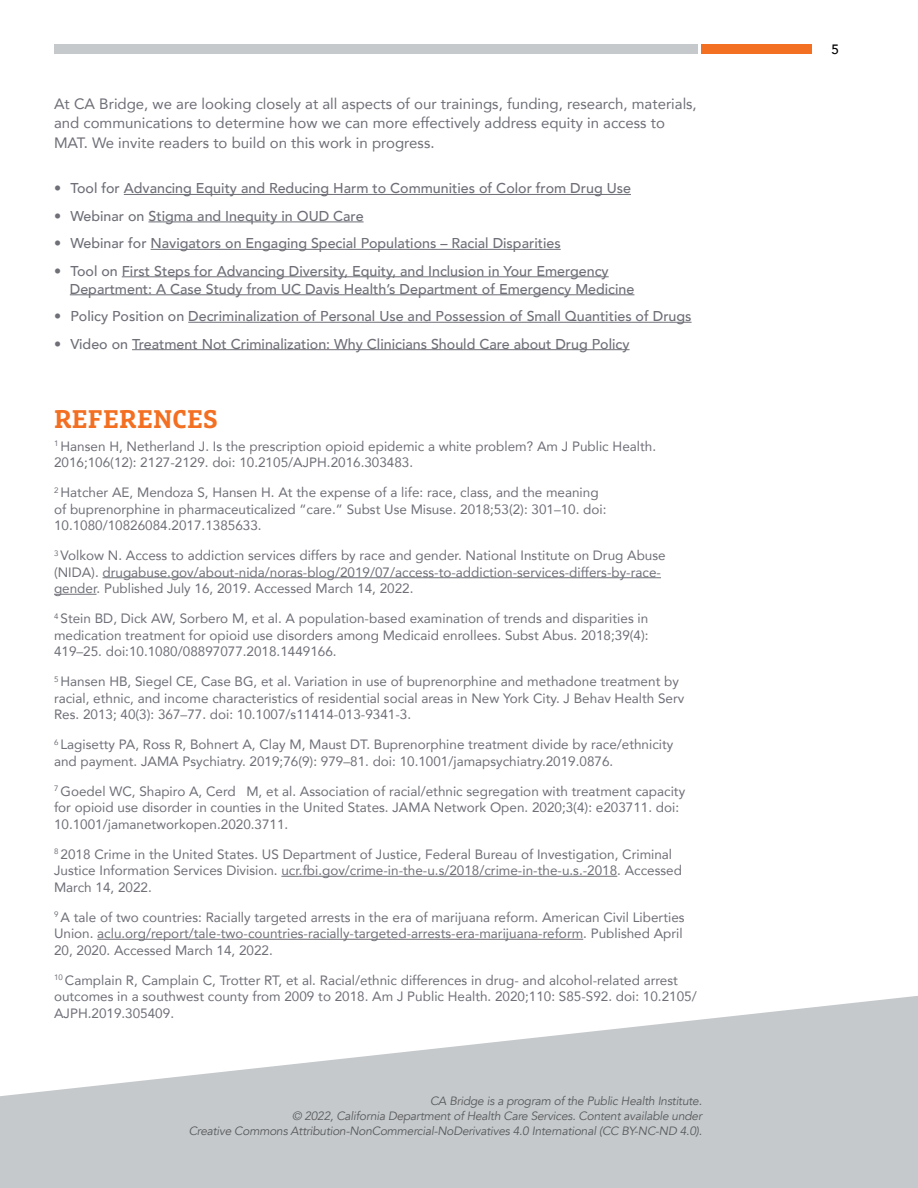
<style>
.page{position:relative;width:918px;height:1188px;background:#fff}
.page>*{position:absolute;margin:0;border:0;box-sizing:border-box;transform-origin:0 0}
.t1{font:700 25.5px "Marselis Slab Pro";letter-spacing:.01em;color:#f36f21}
.t2{font:15px/19.5px "Avenir";color:#6e6f77}
.t3{font:500 14.25px/18px "Avenir";color:#6e6f77}
.t4{font:13.5px/16.5px "Avenir";color:#6e6f77}
.t5{font:500 13.5px "Avenir";color:#000}
.t6{font:italic 12px/15px "Avenir";letter-spacing:-.02em;color:#58595b;text-align:right}
</style>
<div class="page">
<div style="left:54px;top:44px;width:644px;height:10px;background:#c5c9cb"></div>
<div style="left:702px;top:44px;width:110px;height:10px;background:#f36f21"></div>
<hr style="left:103px;top:577px;width:558px;height:1px;background:#6e6f77">
<hr style="left:54px;top:594px;width:43px;height:1px;background:#6e6f77">
<hr style="left:281px;top:876px;width:336px;height:1px;background:#6e6f77">
<hr style="left:97px;top:939px;width:486px;height:1px;background:#6e6f77">
<svg style="left:0;top:996px;width:918px;height:192px;fill:#c5c9cb"></svg>
<hr style="left:124px;top:194px;width:507px;height:1px;background:#6e6f77">
<hr style="left:148px;top:222px;width:216px;height:1px;background:#6e6f77">
<hr style="left:151px;top:249px;width:410px;height:1px;background:#6e6f77">
<hr style="left:122px;top:276px;width:487px;height:1px;background:#6e6f77">
<hr style="left:70px;top:294px;width:564px;height:1px;background:#6e6f77">
<hr style="left:188px;top:322px;width:504px;height:1px;background:#6e6f77">
<hr style="left:132px;top:349px;width:498px;height:1px;background:#6e6f77">
<p class="t2" style="left:54px;top:94px;width:644px">At CA Bridge, we are looking closely at all aspects of our trainings, funding, research, materials, and communications to determine how we can more effectively address equity in access to<br>MAT. We invite readers to build on this work in progress.</p>
<p class="t3" style="left:54px;top:179px;width:578px">• Tool for Advancing Equity and Reducing Harm to Communities of Color from Drug Use</p>
<p class="t3" style="left:54px;top:206px;width:311px">• Webinar on Stigma and Inequity in OUD Care</p>
<p class="t3" style="left:54px;top:234px;width:508px">• Webinar for Navigators on Engaging Special Populations – Racial Disparities</p>
<p class="t3" style="left:70px;top:261px;width:566px;text-indent:-16px">• Tool on First Steps for Advancing Diversity, Equity, and Inclusion in Your Emergency<br>Department: A Case Study from UC Davis Health’s Department of Emergency Medicine</p>
<p class="t3" style="left:54px;top:306px;width:639px">• Policy Position on Decriminalization of Personal Use and Possession of Small Quantities of Drugs</p>
<p class="t3" style="left:54px;top:334px;width:577px">• Video on Treatment Not Criminalization: Why Clinicians Should Care about Drug Policy</p>
<h1 class="t1" style="left:54px;top:403px;width:165px">REFERENCES</h1>
<p class="t4" style="left:54px;top:437px;width:604px"><sup>1</sup> Hansen H, Netherland J. Is the prescription opioid epidemic a white problem? Am J Public Health.<br>2016;106(12): 2127-2129. doi: 10.2105/AJPH.2016.303483.</p>
<p class="t4" style="left:54px;top:484px;width:554px"><sup>2</sup> Hatcher AE, Mendoza S, Hansen H. At the expense of a life: race, class, and the meaning of buprenorphine in pharmaceuticalized “care.” Subst Use Misuse. 2018;53(2): 301–10. doi:<br>10.1080/10826084.2017.1385633.</p>
<p class="t4" style="left:54px;top:547px;width:613px"><sup>3</sup> Volkow N. Access to addiction services differs by race and gender. National Institute on Drug Abuse (NIDA). drugabuse.gov/about-nida/noras-blog/2019/07/access-to-addiction-services-differs-by-race&shy;gender. Published July 16, 2019. Accessed March 14, 2022.</p>
<p class="t4" style="left:54px;top:610px;width:596px;text-align:justify"><sup>4</sup> Stein BD, Dick AW, Sorbero M, et al. A population-based examination of trends and disparities in medication treatment for opioid use disorders among Medicaid enrollees. Subst Abus. 2018;39(4):<br>419–25. doi:10.1080/08897077.2018.1449166.</p>
<p class="t4" style="left:54px;top:673px;width:632px"><sup>5</sup> Hansen HB, Siegel CE, Case BG, et al. Variation in use of buprenorphine and methadone treatment by racial, ethnic, and income characteristics of residential social areas in New York City. J Behav Health Serv<br>Res. 2013; 40(3): 367–77. doi: 10.1007/s11414-013-9341-3.</p>
<p class="t4" style="left:54px;top:736px;width:621px"><sup>6</sup> Lagisetty PA, Ross R, Bohnert A, Clay M, Maust DT. Buprenorphine treatment divide by race/ethnicity and payment. JAMA Psychiatry. 2019;76(9): 979–81. doi: 10.1001/jamapsychiatry.2019.0876.</p>
<p class="t4" style="left:54px;top:782px;width:633px"><sup>7</sup> Goedel WC, Shapiro A, Cerd M, et al. Association of racial/ethnic segregation with treatment capacity for opioid use disorder in counties in the United States. JAMA Network Open. 2020;3(4): e203711. doi:<br>10.1001/jamanetworkopen.2020.3711.</p>
<p class="t4" style="left:54px;top:845px;width:630px"><sup>8</sup> 2018 Crime in the United States. US Department of Justice, Federal Bureau of Investigation, Criminal<br>Justice Information Services Division. ucr.fbi.gov/crime-in-the-u.s/2018/crime-in-the-u.s.-2018. Accessed<br>March 14, 2022.</p>
<p class="t4" style="left:54px;top:908px;width:632px"><sup>9</sup> A tale of two countries: Racially targeted arrests in the era of marijuana reform. American Civil Liberties<br>Union. aclu.org/report/tale-two-countries-racially-targeted-arrests-era-marijuana-reform. Published April<br>20, 2020. Accessed March 14, 2022.</p>
<p class="t4" style="left:54px;top:971px;width:644px"><sup>10</sup> Camplain R, Camplain C, Trotter RT, et al. Racial/ethnic differences in drug- and alcohol-related arrest outcomes in a southwest county from 2009 to 2018. Am J Public Health. 2020;110: S85-S92. doi: 10.2105/<br>AJPH.2019.305409.</p>
<p class="t6" style="left:189px;top:1093px;width:515px">CA Bridge is a program of the Public Health Institute.<br>© 2022, California Department of Health Care Services. Content available under<br>Creative Commons Attribution-NonCommercial-NoDerivatives 4.0 International (CC BY-NC-ND 4.0).</p>
<p class="t5" style="left:831px;top:38px;width:9px">5</p>
</div>
